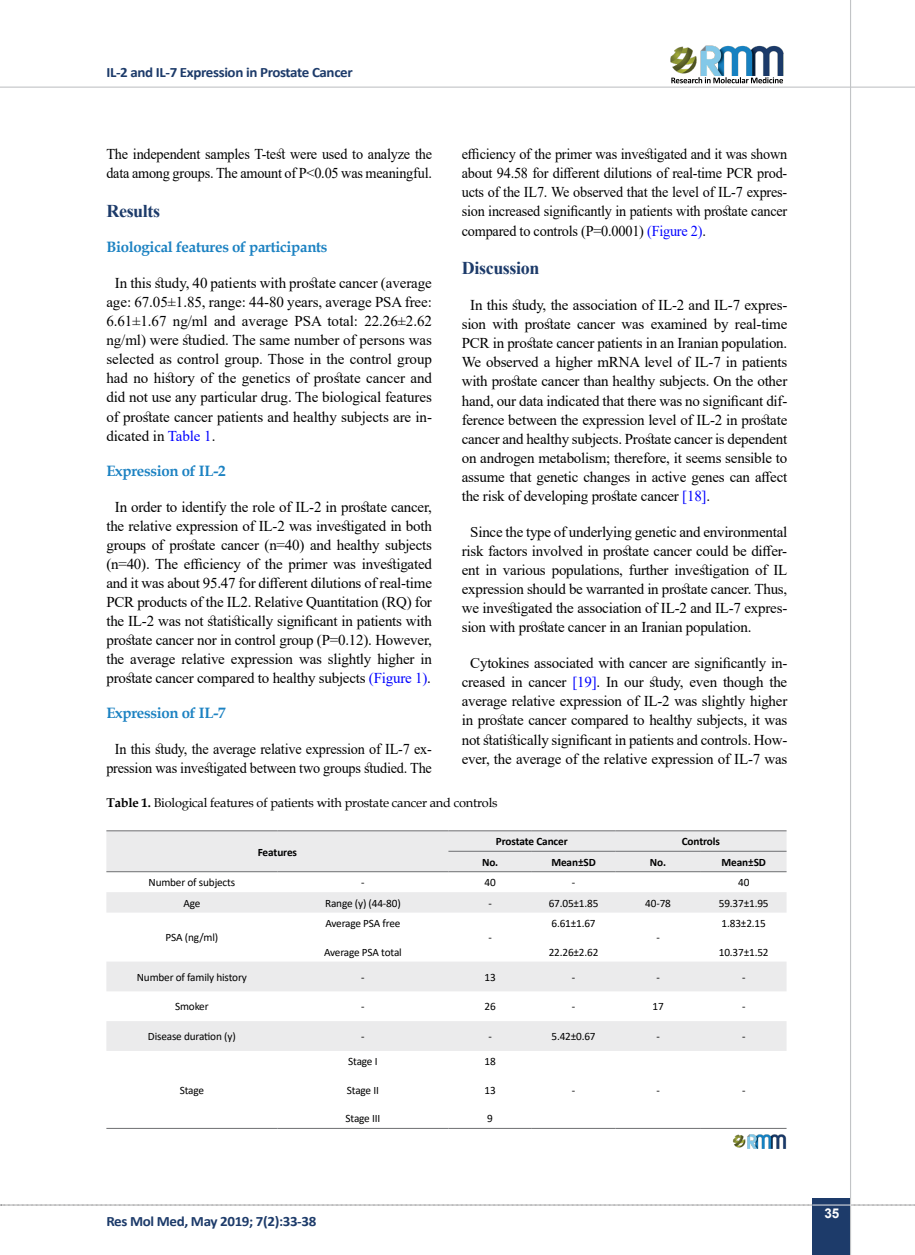
<style>
.page{position:relative;width:915px;height:1255px;background:#fff}
.page>*{position:absolute;margin:0;border:0;box-sizing:border-box;transform-origin:0 0}
.t1{font:700 18px "Times New Roman";letter-spacing:-.02em;color:#1d3b6a}
.t2{font:15px/19px "Times New Roman";letter-spacing:-.015em;color:#000;text-align:justify}
.t3{font:15px/19px "Times New Roman";letter-spacing:-.015em;color:#000;scale:.95 1}
.t4{font:700 15px "Book Antiqua";letter-spacing:-.02em;color:#1c82c2}
.t5{font:700 14.25px "Calibri";letter-spacing:-.025em;color:#1d3b6a;scale:1.05 1}
.t6{font:700 13.5px "Arial";color:#fff}
.t7{font:12.75px "Book Antiqua";letter-spacing:-.015em;color:#000}
.t8{font:11.25px "Calibri";letter-spacing:-.015em;color:#000}
.t9{font:700 11.25px "Calibri";letter-spacing:-.01em;color:#000}
.s1{color:#00f}
.s2{font-weight:700}
</style>
<div class="page">
<svg style="left:1px;top:1204px;width:914px;height:1px"></svg>
<div style="left:812px;top:1198px;width:38px;height:56px;background:#1d3b6a"></div>
<hr style="left:849px;top:0;width:1px;height:1254px;background:#c2c4c6">
<hr style="left:0;top:87px;width:914px;height:1px;background:#c2c4c6">
<hr style="left:812px;top:1204px;width:38px;height:1px;background:#ebebec">
<img style="left:670px;top:45px;width:114px;height:31px">
<svg style="left:671px;top:77px;width:111px;height:6px"></svg>
<svg style="left:106px;top:831px;width:680px;height:219px;fill:#ebebec"></svg>
<hr style="left:106px;top:830px;width:171px;height:1px;background:#6d6e71">
<hr style="left:277px;top:830px;width:171px;height:1px;background:#6d6e71">
<hr style="left:448px;top:830px;width:83px;height:1px;background:#6d6e71">
<hr style="left:531px;top:830px;width:84px;height:1px;background:#6d6e71">
<hr style="left:615px;top:830px;width:85px;height:1px;background:#6d6e71">
<hr style="left:700px;top:830px;width:86px;height:1px;background:#6d6e71">
<hr style="left:448px;top:850px;width:83px;height:1px;background:#6d6e71">
<hr style="left:531px;top:850px;width:84px;height:1px;background:#6d6e71">
<hr style="left:615px;top:850px;width:85px;height:1px;background:#6d6e71">
<hr style="left:700px;top:850px;width:86px;height:1px;background:#6d6e71">
<hr style="left:106px;top:871px;width:171px;height:1px;background:#6d6e71">
<hr style="left:277px;top:871px;width:171px;height:1px;background:#6d6e71">
<hr style="left:448px;top:871px;width:83px;height:1px;background:#6d6e71">
<hr style="left:531px;top:871px;width:84px;height:1px;background:#6d6e71">
<hr style="left:615px;top:871px;width:85px;height:1px;background:#6d6e71">
<hr style="left:700px;top:871px;width:86px;height:1px;background:#6d6e71">
<hr style="left:106px;top:1127px;width:171px;height:1px;background:#6d6e71">
<hr style="left:277px;top:1127px;width:171px;height:1px;background:#6d6e71">
<hr style="left:448px;top:1127px;width:83px;height:1px;background:#6d6e71">
<hr style="left:531px;top:1127px;width:84px;height:1px;background:#6d6e71">
<hr style="left:615px;top:1127px;width:85px;height:1px;background:#6d6e71">
<hr style="left:700px;top:1127px;width:86px;height:1px;background:#6d6e71">
<img style="left:733px;top:1134px;width:54px;height:14px">
<p class="t5" style="left:106px;top:62px;width:236px">IL-2 and IL-7 Expression in Prostate Cancer</p>
<p class="t3" style="left:106px;top:144px;width:344px">The independent samples T-test were used to analyze the data among groups. The amount of P&lt;0.05 was meaningful.</p>
<p class="t1" style="left:106px;top:198px;width:55px">Results</p>
<p class="t4" style="left:106px;top:237px;width:223px">Biological features of participants</p>
<p class="t2" style="left:106px;top:273px;width:327px;text-indent:9px">In this study, 40 patients with prostate cancer (average age: 67.05±1.85, range: 44-80 years, average PSA free:<br>6.61±1.67 ng/ml and average PSA total: 22.26±2.62 ng/ml) were studied. The same number of persons was selected as control group. Those in the control group had no history of the genetics of prostate cancer and did not use any particular drug. The biological features of prostate cancer patients and healthy subjects are in&shy;dicated in <span class="s1">Table 1</span>.</p>
<p class="t4" style="left:106px;top:460px;width:121px">Expression of IL-2</p>
<p class="t2" style="left:106px;top:496px;width:327px;text-align:center">In order to identify the role of IL-2 in prostate cancer, the relative expression of IL-2 was investigated in both groups of prostate cancer (n=40) and healthy subjects (n=40). The efficiency of the primer was investigated and it was about 95.47 for different dilutions of real-time PCR products of the IL2. Relative Quantitation (RQ) for the IL-2 was not statistically significant in patients with prostate cancer nor in control group (P=0.12). However, the average relative expression was slightly higher in prostate cancer compared to healthy subjects <span class="s1">(Figure 1)</span>.</p>
<p class="t4" style="left:106px;top:703px;width:121px">Expression of IL-7</p>
<p class="t3" style="left:106px;top:739px;width:344px;text-align:center">In this study, the average relative expression of IL-7 ex&shy;pression was investigated between two groups studied. The</p>
<p class="t3" style="left:461px;top:144px;width:344px;text-align:justify">efficiency of the primer was investigated and it was shown about 94.58 for different dilutions of real-time PCR prod&shy;ucts of the IL7. We observed that the level of IL-7 expres&shy;sion increased significantly in patients with prostate cancer compared to controls (P=0.0001) <span class="s1">(Figure 2)</span>.</p>
<p class="t1" style="left:461px;top:255px;width:79px">Discussion</p>
<p class="t2" style="left:461px;top:295px;width:327px;text-indent:9px">In this study, the association of IL-2 and IL-7 expres&shy;sion with prostate cancer was examined by real-time PCR in prostate cancer patients in an Iranian population.<br>We observed a higher mRNA level of IL-7 in patients with prostate cancer than healthy subjects. On the other hand, our data indicated that there was no significant dif&shy;ference between the expression level of IL-2 in prostate cancer and healthy subjects. Prostate cancer is dependent on androgen metabolism; therefore, it seems sensible to assume that genetic changes in active genes can affect the risk of developing prostate cancer <span class="s1">[18]</span>.</p>
<p class="t2" style="left:461px;top:522px;width:327px;text-indent:9px">Since the type of underlying genetic and environmental risk factors involved in prostate cancer could be differ&shy;ent in various populations, further investigation of IL expression should be warranted in prostate cancer. Thus, we investigated the association of IL-2 and IL-7 expres&shy;sion with prostate cancer in an Iranian population.</p>
<p class="t2" style="left:461px;top:653px;width:327px;text-align:center">Cytokines associated with cancer are significantly in&shy;creased in cancer <span class="s1">[19]</span>. In our study, even though the average relative expression of IL-2 was slightly higher in prostate cancer compared to healthy subjects, it was not statistically significant in patients and controls. How&shy;ever, the average of the relative expression of IL-7 was</p>
<p class="t7" style="left:106px;top:794px;width:392px"><span class="s2">Table 1.</span> Biological features of patients with prostate cancer and controls</p>
<p class="t9" style="left:258px;top:843px;width:41px">Features</p>
<p class="t9" style="left:495px;top:833px;width:73px">Prostate Cancer</p>
<p class="t9" style="left:681px;top:833px;width:40px">Controls</p>
<p class="t9" style="left:482px;top:854px;width:18px">No.</p>
<p class="t9" style="left:551px;top:854px;width:46px">Mean±SD</p>
<p class="t9" style="left:649px;top:854px;width:18px">No.</p>
<p class="t9" style="left:721px;top:854px;width:46px">Mean±SD</p>
<p class="t8" style="left:148px;top:874px;width:88px">Number of subjects</p>
<p class="t8" style="left:361px;top:874px;width:5px">-</p>
<p class="t8" style="left:484px;top:874px;width:13px">40</p>
<p class="t8" style="left:571px;top:874px;width:5px">-</p>
<p class="t8" style="left:737px;top:874px;width:13px">40</p>
<p class="t8" style="left:183px;top:895px;width:18px">Age</p>
<p class="t8" style="left:325px;top:895px;width:77px">Range (y) (44-80)</p>
<p class="t8" style="left:488px;top:895px;width:5px">-</p>
<p class="t8" style="left:548px;top:895px;width:51px">67.05±1.85</p>
<p class="t8" style="left:645px;top:895px;width:27px">40-78</p>
<p class="t8" style="left:718px;top:895px;width:51px">59.37±1.95</p>
<p class="t8" style="left:165px;top:929px;width:54px">PSA (ng/ml)</p>
<p class="t8" style="left:325px;top:915px;width:77px">Average PSA free</p>
<p class="t8" style="left:324px;top:944px;width:79px">Average PSA total</p>
<p class="t8" style="left:721px;top:915px;width:46px">1.83±2.15</p>
<p class="t8" style="left:718px;top:944px;width:51px">10.37±1.52</p>
<p class="t8" style="left:551px;top:915px;width:46px">6.61±1.67</p>
<p class="t8" style="left:548px;top:944px;width:51px">22.26±2.62</p>
<p class="t8" style="left:656px;top:929px;width:5px">-</p>
<p class="t8" style="left:488px;top:929px;width:5px">-</p>
<p class="t8" style="left:137px;top:969px;width:111px">Number of family history</p>
<p class="t8" style="left:361px;top:969px;width:5px">-</p>
<p class="t8" style="left:484px;top:969px;width:13px">13</p>
<p class="t8" style="left:571px;top:969px;width:5px">-</p>
<p class="t8" style="left:656px;top:969px;width:5px">-</p>
<p class="t8" style="left:741px;top:969px;width:5px">-</p>
<p class="t8" style="left:175px;top:998px;width:35px">Smoker</p>
<p class="t8" style="left:361px;top:998px;width:5px">-</p>
<p class="t8" style="left:484px;top:998px;width:13px">26</p>
<p class="t8" style="left:571px;top:998px;width:5px">-</p>
<p class="t8" style="left:652px;top:998px;width:13px">17</p>
<p class="t8" style="left:741px;top:998px;width:5px">-</p>
<p class="t8" style="left:148px;top:1028px;width:89px">Disease duration (y)</p>
<p class="t8" style="left:361px;top:1028px;width:5px">-</p>
<p class="t8" style="left:488px;top:1028px;width:5px">-</p>
<p class="t8" style="left:551px;top:1028px;width:46px">5.42±0.67</p>
<p class="t8" style="left:656px;top:1028px;width:5px">-</p>
<p class="t8" style="left:741px;top:1028px;width:5px">-</p>
<p class="t8" style="left:180px;top:1082px;width:26px">Stage</p>
<p class="t8" style="left:348px;top:1053px;width:31px">Stage I</p>
<p class="t8" style="left:347px;top:1082px;width:34px">Stage II</p>
<p class="t8" style="left:345px;top:1110px;width:36px">Stage III</p>
<p class="t5" style="left:106px;top:1210px;width:201px">Res Mol Med, May 2019; 7(2):33-38</p>
<p class="t8" style="left:484px;top:1053px;width:13px">18</p>
<p class="t8" style="left:484px;top:1082px;width:13px">13</p>
<p class="t8" style="left:487px;top:1110px;width:7px">9</p>
<p class="t8" style="left:571px;top:1082px;width:5px">-</p>
<p class="t8" style="left:656px;top:1082px;width:5px">-</p>
<p class="t8" style="left:741px;top:1082px;width:5px">-</p>
<p class="t6" style="left:824px;top:1203px;width:17px">35</p>
</div>
